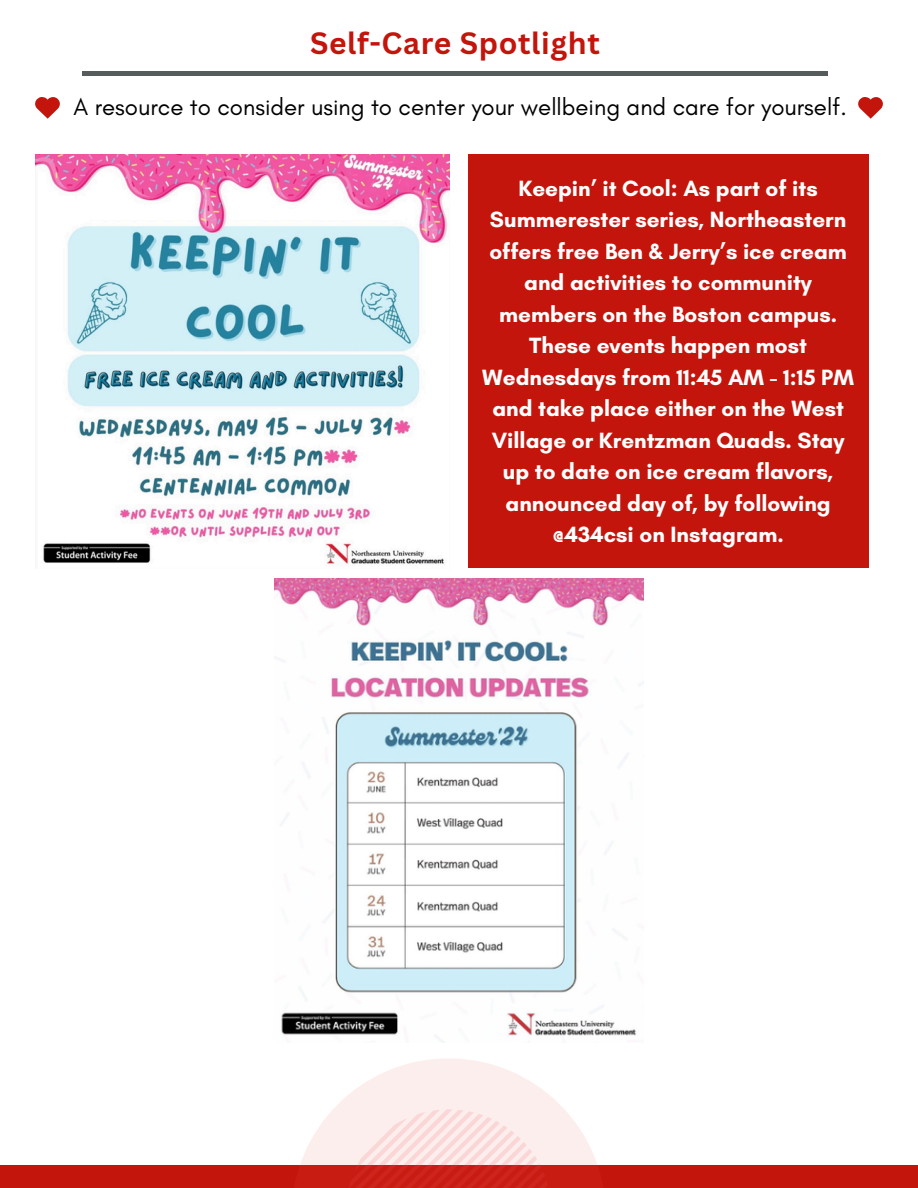
<style>
.page{position:relative;width:918px;height:1188px;background:#fff}
.page>*{position:absolute;margin:0;border:0;box-sizing:border-box;transform-origin:0 0}
.t1{font:700 30px "Canva Sans";letter-spacing:.02em;color:#c4150c}
.t2{font:24px "Glacial Indifference";color:#000}
.t3{font:700 22.5px/31.5px "Glacial Indifference";color:#fff;text-align:center}
</style>
<div class="page">
<div style="left:0;top:1165px;width:918px;height:23px;background:#c4150c"></div>
<svg style="left:300px;top:1058px;width:297px;height:107px;fill:#fdeeee"></svg>
<svg style="left:346px;top:1109px;width:206px;height:79px"></svg>
<div style="left:82px;top:71px;width:746px;height:5px;background:#565b5b"></div>
<svg style="left:35px;top:97px;width:25px;height:22px"></svg>
<div style="left:468px;top:155px;width:401px;height:413px;background:#c4150c"></div>
<img style="left:35px;top:154px;width:414px;height:411px">
<svg style="left:858px;top:97px;width:25px;height:22px"></svg>
<img style="left:274px;top:578px;width:369px;height:465px">
<p class="t1" style="left:310px;top:22px;width:291px">Self-Care Spotlight</p>
<h2 class="t2" style="left:73px;top:92px;width:775px">A resource to consider using to center your wellbeing and care for yourself.</h2>
<p class="t3" style="left:482px;top:172px;width:373px">Keepin’ it Cool: As part of its<br>Summerester series, Northeastern offers free Ben &amp; Jerry’s ice cream and activities to community members on the Boston campus.<br>These events happen most<br>Wednesdays from 11:45 AM - 1:15 PM and take place either on the West<br>Village or Krentzman Quads. Stay up to date on ice cream flavors, announced day of, by following @434csi on Instagram.</p>
</div>
